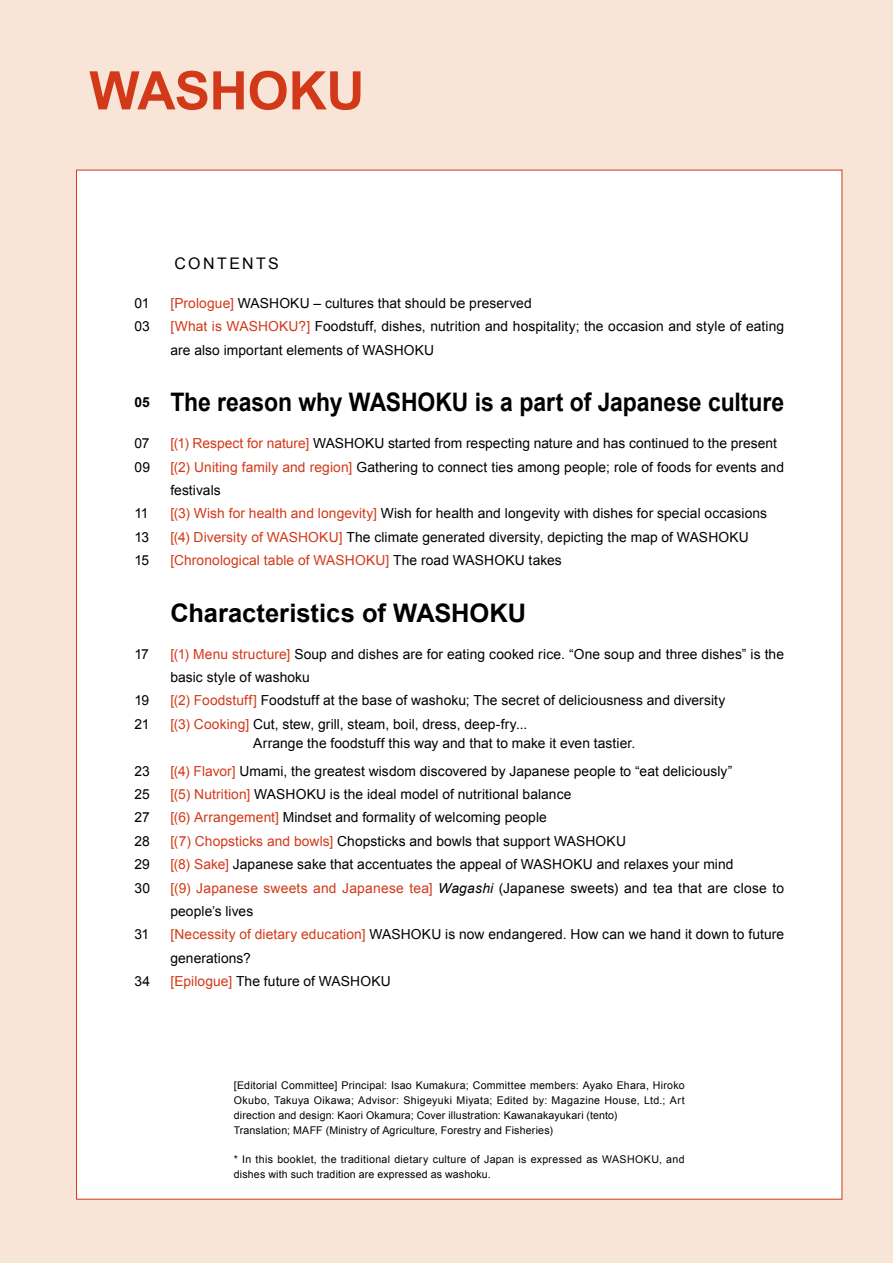
<style>
.page{position:relative;width:893px;height:1263px;background:#f9e5d7}
.page>*{position:absolute;margin:0;border:0;box-sizing:border-box;transform-origin:0 0}
.t1{font:700 53.1px "Arial";letter-spacing:-.01em;color:#d23918}
.t2{font:700 25.5px "Arial";letter-spacing:-.005em;color:#000;scale:.9 1}
.t3{font:700 25.5px "Arial";letter-spacing:-.005em;color:#000}
.t4{font:15.9px "Arial";letter-spacing:.15em;color:#000}
.t5{font:13.8px/23.4px "Arial";letter-spacing:.005em;color:#000}
.t6{font:13.8px "Arial";letter-spacing:.005em;color:#d23918}
.t7{font:10.65px/14.9px "Arial";letter-spacing:.02em;color:#000}
.s1{color:#d23918}
.s2{color:#000}
.s3{font-family:"Koz Min Pro"}
.s4{font-style:italic}
</style>
<div class="page">
<div style="left:76px;top:170px;width:766px;height:1029px;background:#fff"></div>
<h1 class="t1" style="left:89px;top:55px;width:277px">WASHOKU</h1>
<p class="t4" style="left:174px;top:253px;width:106px">CONTENTS</p>
<p class="t5" style="left:134px;top:291px;width:17px">01</p>
<p class="t5" style="left:170px;top:291px;width:363px"><span class="s1">[Prologue]</span> WASHOKU – cultures that should be preserved</p>
<p class="t5" style="left:134px;top:315px;width:17px">03</p>
<p class="t5" style="left:170px;top:315px;width:615px"><span class="s1">[What is WASHOKU?]</span> Foodstuff, dishes, nutrition and hospitality; the occasion and style of eating are also important elements of WASHOKU</p>
<h2 class="t2" style="left:134px;top:385px;width:723px"><sup>05</sup> The reason why WASHOKU is a part of Japanese culture</h2>
<p class="t5" style="left:134px;top:432px;width:17px">07</p>
<p class="t5" style="left:170px;top:432px;width:608px"><span class="s1">[(1) Respect for nature]</span> WASHOKU started from respecting nature and has continued to the present</p>
<p class="t5" style="left:134px;top:455px;width:17px">09</p>
<p class="t5" style="left:170px;top:455px;width:615px"><span class="s1">[(2) Uniting family and region]</span> Gathering to connect ties among people; role of foods for events and festivals</p>
<p class="t5" style="left:134px;top:502px;width:16px">11</p>
<p class="t5" style="left:170px;top:502px;width:598px"><span class="s1">[(3) Wish for health and longevity]</span> Wish for health and longevity with dishes for special occasions</p>
<p class="t5" style="left:134px;top:525px;width:16px">13</p>
<p class="t5" style="left:170px;top:525px;width:580px"><span class="s1">[(4) Diversity of WASHOKU]</span> The climate generated diversity, depicting the map of WASHOKU</p>
<p class="t5" style="left:134px;top:549px;width:16px">15</p>
<p class="t6" style="left:170px;top:551px;width:393px">[Chronological table of WASHOKU] <span class="s2">The road WASHOKU takes</span></p>
<h2 class="t3" style="left:170px;top:596px;width:357px">Characteristics of WASHOKU</h2>
<p class="t5" style="left:134px;top:642px;width:16px">17</p>
<p class="t5" style="left:170px;top:642px;width:615px"><span class="s1">[(1) Menu structure]</span> Soup and dishes are for eating cooked rice. “One soup and three dishes” is the basic style of washoku</p>
<p class="t5" style="left:134px;top:689px;width:16px">19</p>
<p class="t5" style="left:170px;top:689px;width:556px"><span class="s1">[(2) Foodstuff]</span> Foodstuff at the base of washoku; The secret of deliciousness and diversity</p>
<p class="t5" style="left:134px;top:712px;width:17px">21</p>
<p class="t5" style="left:170px;top:714px;width:466px;line-height:19.2px"><span class="s1">[(3) Cooking]</span> Cut, stew, grill, steam, boil, dress, deep-fry...<br><span class="s3">　　　　　　</span>Arrange the foodstuff this way and that to make it even tastier.</p>
<p class="t5" style="left:134px;top:759px;width:17px">23</p>
<p class="t5" style="left:170px;top:759px;width:564px"><span class="s1">[(4) Flavor]</span> Umami, the greatest wisdom discovered by Japanese people to “eat deliciously”</p>
<p class="t5" style="left:134px;top:782px;width:17px">25</p>
<p class="t5" style="left:170px;top:782px;width:403px"><span class="s1">[(5) Nutrition]</span> WASHOKU is the ideal model of nutritional balance</p>
<p class="t5" style="left:134px;top:806px;width:17px">27</p>
<p class="t5" style="left:170px;top:806px;width:378px"><span class="s1">[(6) Arrangement]</span> Mindset and formality of welcoming people</p>
<p class="t5" style="left:134px;top:829px;width:17px">28</p>
<p class="t5" style="left:170px;top:829px;width:457px"><span class="s1">[(7) Chopsticks and bowls]</span> Chopsticks and bowls that support WASHOKU</p>
<p class="t5" style="left:134px;top:853px;width:17px">29</p>
<p class="t5" style="left:170px;top:853px;width:565px"><span class="s1">[(8) Sake]</span> Japanese sake that accentuates the appeal of WASHOKU and relaxes your mind</p>
<p class="t5" style="left:134px;top:876px;width:17px">30</p>
<p class="t5" style="left:170px;top:876px;width:615px"><span class="s1">[(9) Japanese sweets and Japanese tea]</span> <span class="s4">Wagashi</span> (Japanese sweets) and tea that are close to people’s lives</p>
<p class="t5" style="left:134px;top:923px;width:16px">31</p>
<p class="t5" style="left:170px;top:923px;width:615px"><span class="s1">[Necessity of dietary education]</span> WASHOKU is now endangered. How can we hand it down to future generations?</p>
<p class="t5" style="left:134px;top:970px;width:17px">34</p>
<p class="t5" style="left:170px;top:970px;width:222px"><span class="s1">[Epilogue]</span> The future of WASHOKU</p>
<p class="t7" style="left:234px;top:1078px;width:452px">[Editorial Committee] Principal: Isao Kumakura; Committee members: Ayako Ehara, Hiroko Okubo, Takuya Oikawa; Advisor: Shigeyuki Miyata; Edited by: Magazine House, Ltd.; Art direction and design: Kaori Okamura; Cover illustration: Kawanakayukari (tento)<br>Translation; MAFF (Ministry of Agriculture, Forestry and Fisheries)</p>
<p class="t7" style="left:234px;top:1152px;width:452px">* In this booklet, the traditional dietary culture of Japan is expressed as WASHOKU, and dishes with such tradition are expressed as washoku.</p>
</div>
